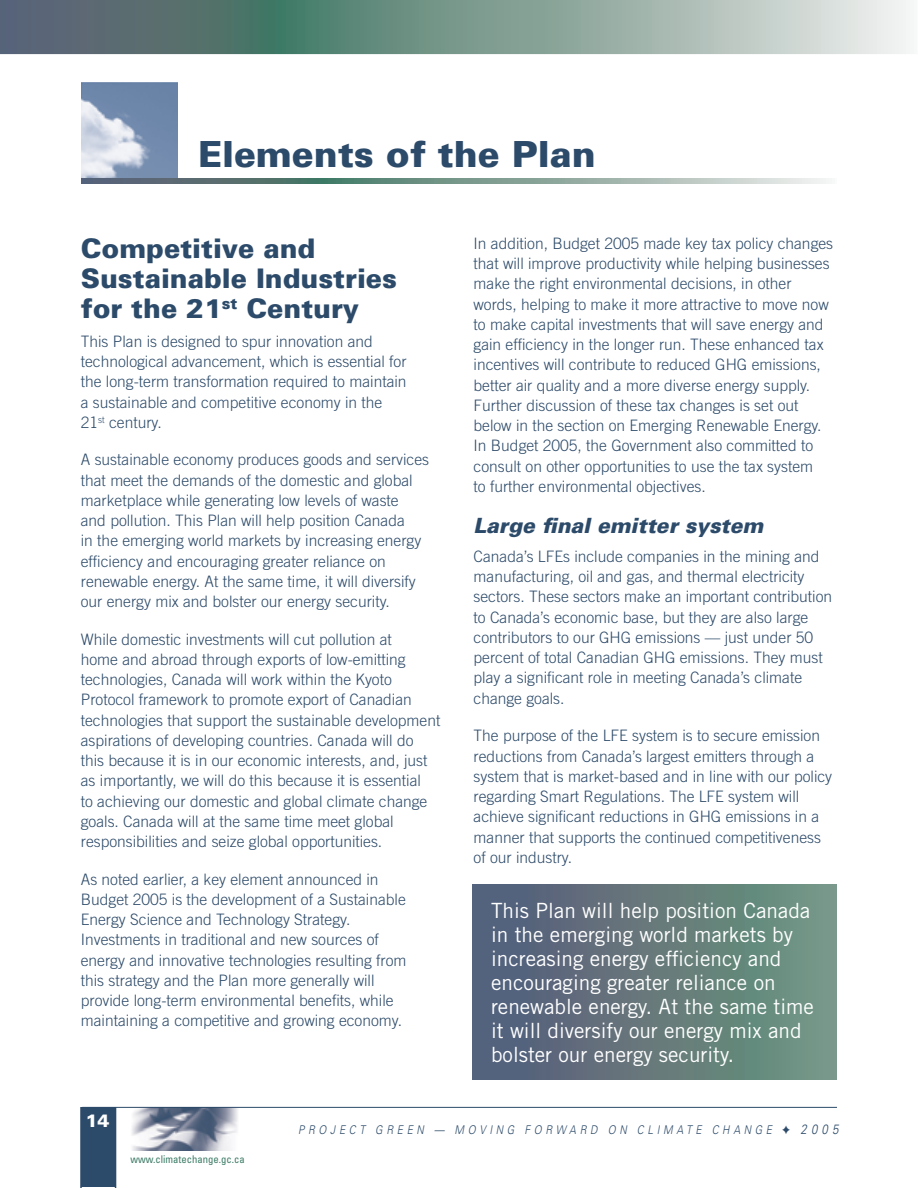
<style>
.page{position:relative;width:918px;height:1188px;background:#fff}
.page>*{position:absolute;margin:0;border:0;box-sizing:border-box;transform-origin:0 0}
.t1{font:900 36px "Univers";color:#2c4a69}
.t2{font:900 27px/30px "Univers";color:#2c4a69}
.t3{font:21px/24px "Trade Gothic";color:#fff}
.t4{font:italic 900 21px "Univers";color:#2c4a69}
.t5{font:900 18px "Univers";color:#fff}
.t6{font:300 15.75px/20.2px "Trade Gothic";color:#2c4a69}
.t7{font:italic 300 12px "Univers";letter-spacing:.36em;color:#2c4a69;scale:.85 1}
.t8{font:condensed 10.65px "Univers";color:#3b7a66}
.s1{font-size:13.5px}
</style>
<div class="page">
<img style="left:81px;top:82px;width:97px;height:96px">
<svg style="left:81px;top:178px;width:748px;height:6px;background:#839a95"></svg>
<div style="left:80px;top:1107px;width:36px;height:80px;background:#2c4a69"></div>
<img style="left:132px;top:1108px;width:106px;height:42px">
<hr style="left:82px;top:1107px;width:755px;height:1px;background:#2c4a69">
<svg style="left:0;top:0;width:910px;height:53px;background:#849b96"></svg>
<div style="left:472px;top:884px;width:365px;height:196px;background:linear-gradient(to right,#555b79,#729882)"></div>
<h1 class="t1" style="left:198px;top:141px;width:399px">Elements of the Plan</h1>
<h2 class="t2" style="left:81px;top:236px;width:318px">Competitive and<br>Sustainable Industries for the 21<sup>st</sup> Century</h2>
<p class="t6" style="left:81px;top:332px;width:327px">This Plan is designed to spur innovation and technological advancement, which is essential for the long-term transformation required to maintain a sustainable and competitive economy in the 21<sup>st</sup> century.</p>
<p class="t6" style="left:81px;top:451px;width:350px">A sustainable economy produces goods and services that meet the demands of the domestic and global marketplace while generating low levels of waste<br>and pollution. This Plan will help position Canada<br>in the emerging world markets by increasing energy efficiency and encouraging greater reliance on renewable energy. At the same time, it will diversify our energy mix and bolster our energy security.</p>
<p class="t6" style="left:81px;top:630px;width:361px">While domestic investments will cut pollution at<br>home and abroad through exports of low-emitting technologies, Canada will work within the Kyoto Protocol framework to promote export of Canadian technologies that support the sustainable development aspirations of developing countries. Canada will do this because it is in our economic interests, and, just as importantly, we will do this because it is essential<br>to achieving our domestic and global climate change goals. Canada will at the same time meet global responsibilities and seize global opportunities.</p>
<p class="t6" style="left:81px;top:870px;width:327px">As noted earlier, a key element announced in Budget 2005 is the development of a Sustainable Energy Science and Technology Strategy.<br>Investments in traditional and new sources of energy and innovative technologies resulting from this strategy and the Plan more generally will provide long-term environmental benefits, while maintaining a competitive and growing economy.</p>
<p class="t6" style="left:474px;top:234px;width:361px">In addition, Budget 2005 made key tax policy changes that will improve productivity while helping businesses make the right environmental decisions, in other words, helping to make it more attractive to move now to make capital investments that will save energy and gain efficiency in the longer run. These enhanced tax incentives will contribute to reduced GHG emissions, better air quality and a more diverse energy supply.<br>Further discussion of these tax changes is set out below in the section on Emerging Renewable Energy.<br>In Budget 2005, the Government also committed to consult on other opportunities to use the tax system<br>to further environmental objectives.</p>
<h3 class="t4" style="left:474px;top:518px;width:291px">Large final emitter system</h3>
<p class="t6" style="left:474px;top:548px;width:360px">Canada’s LFEs include companies in the mining and manufacturing, oil and gas, and thermal electricity sectors. These sectors make an important contribution to Canada’s economic base, but they are also large contributors to our GHG emissions — just under 50 percent of total Canadian GHG emissions. They must play a significant role in meeting Canada’s climate change goals.</p>
<p class="t6" style="left:474px;top:727px;width:360px">The purpose of the LFE system is to secure emission reductions from Canada’s largest emitters through a system that is market-based and in line with our policy regarding Smart Regulations. The LFE system will achieve significant reductions in GHG emissions in a manner that supports the continued competitiveness of our industry.</p>
<h3 class="t3" style="left:491px;top:901px;width:324px">This Plan will help position Canada in the emerging world markets by increasing energy efficiency and encouraging greater reliance on renewable energy. At the same time it will diversify our energy mix and bolster our energy security.</h3>
<p class="t5" style="left:85px;top:1114px;width:26px">14</p>
<p class="t8" style="left:130px;top:1156px;width:116px">www.climatechange.gc.ca</p>
<p class="t7" style="left:298px;top:1125px;width:637px">PROJECT GREEN — MOVING FORWARD ON CLIMATE CHANGE ✦ <span class="s1">2005</span></p>
</div>
